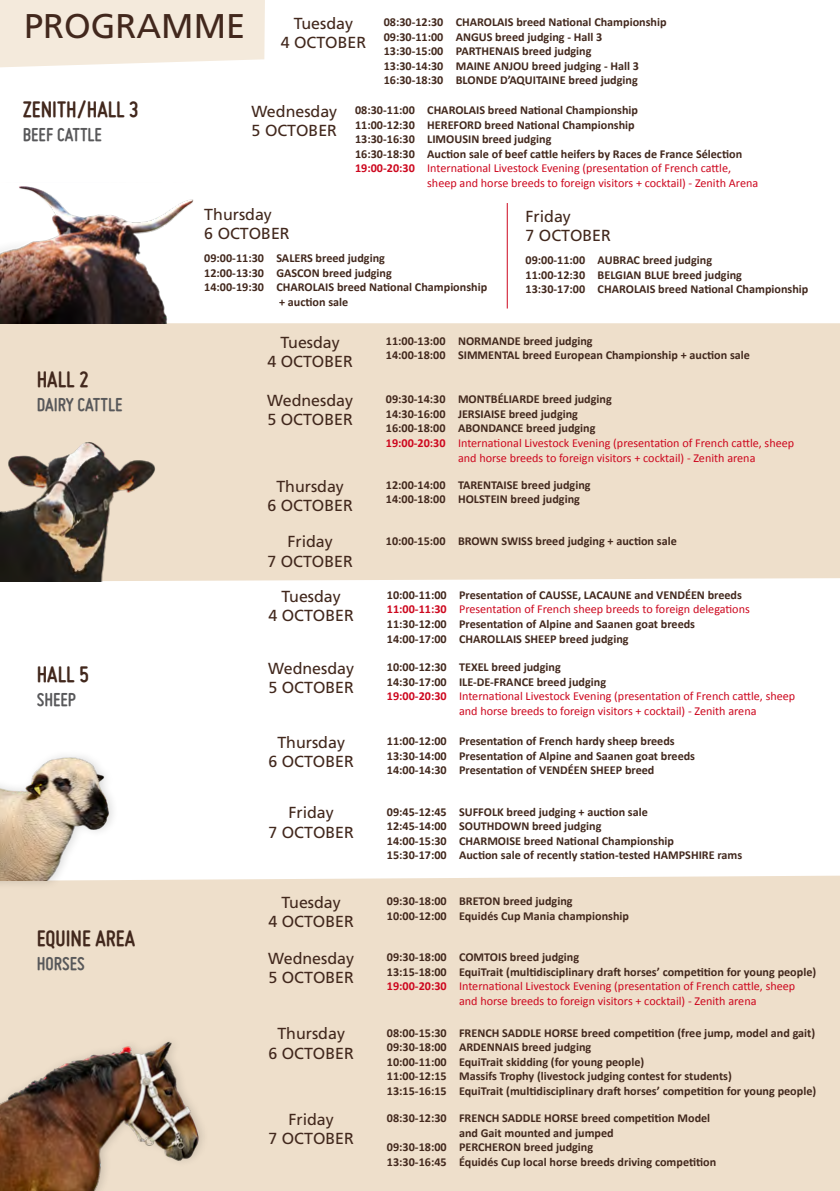
<style>
.page{position:relative;width:840px;height:1191px;background:#fff}
.page>*{position:absolute;margin:0;border:0;box-sizing:border-box;transform-origin:0 0}
.t1{font:34.2px "Frutiger";color:#42281d}
.t2{font:700 24px "Miso";color:#42281d}
.t3{font:700 20px "Miso";color:#58585a}
.t4{font:16px/19.2px "Frutiger";color:#42281d;text-align:center}
.t5{font:700 12.2px/14.6px "Calibri";color:#42281d}
.t6{font:12.2px "Calibri";color:#cd071e}
.s1{font-weight:700}
.s2{color:#cd071e}
.s3{font-weight:400;color:#cd071e}
</style>
<div class="page">
<div style="left:0;top:875px;width:839px;height:316px;background:#eedfcb"></div>
<div style="left:0;top:0;width:265px;height:67px;background:#f4eadc"></div>
<div style="left:0;top:323px;width:839px;height:258px;background:#eedfcb"></div>
<div style="left:0;top:749px;width:120px;height:141px;background:#000;opacity:.15"></div>
<img style="left:0;top:752px;width:114px;height:128px">
<img style="left:0;top:440px;width:156px;height:141px">
<img style="left:0;top:186px;width:194px;height:137px">
<img style="left:0;top:1028px;width:212px;height:163px">
<hr style="left:506px;top:203px;width:1px;height:105px;background:#cd071e">
<h1 class="t1" style="left:24px;top:6px;width:222px">PROGRAMME</h1>
<h3 class="t4" style="left:280px;top:14px;width:87px">Tuesday<br>4 OCTOBER</h3>
<p class="t5" style="left:383px;top:15px;width:284px">08:30-12:30 CHAROLAIS breed National Championship 09:30-11:00 ANGUS breed judging - Hall 3<br>13:30-15:00 PARTHENAIS breed judging<br>13:30-14:30 MAINE ANJOU breed judging - Hall 3<br>16:30-18:30 BLONDE D’AQUITAINE breed judging</p>
<h3 class="t4" style="left:251px;top:102px;width:87px;text-align:left">Wednesday<br>5 OCTOBER</h3>
<p class="t5" style="left:355px;top:103px;width:284px">08:30-11:00 CHAROLAIS breed National Championship</p>
<h2 class="t2" style="left:23px;top:96px;width:118px">ZENITH/HALL 3</h2>
<h3 class="t3" style="left:23px;top:123px;width:81px">BEEF CATTLE</h3>
<p class="t5" style="left:355px;top:117px;width:281px">11:00-12:30 HEREFORD breed National Championship</p>
<p class="t5" style="left:355px;top:132px;width:198px">13:30-16:30 LIMOUSIN breed judging</p>
<p class="t5" style="left:355px;top:146px;width:388px">16:30-18:30 Auction sale of beef cattle heifers by Races de France Sélection</p>
<p class="t6" style="left:355px;top:160px;width:377px"><span class="s1">19:00-20:30</span> International Livestock Evening (presentation of French cattle,</p>
<p class="t6" style="left:427px;top:175px;width:332px">sheep and horse breeds to foreign visitors + cocktail) - Zenith Arena</p>
<h3 class="t4" style="left:204px;top:204px;width:87px;text-align:left">Thursday<br>6 OCTOBER</h3>
<p class="t5" style="left:204px;top:251px;width:182px">09:00-11:30 SALERS breed judging</p>
<p class="t5" style="left:204px;top:265px;width:189px">12:00-13:30 GASCON breed judging</p>
<p class="t5" style="left:204px;top:280px;width:284px">14:00-19:30 CHAROLAIS breed National Championship</p>
<p class="t5" style="left:279px;top:294px;width:71px">+ auction sale</p>
<h3 class="t4" style="left:525px;top:207px;width:87px;text-align:left">Friday<br>7 OCTOBER</h3>
<p class="t5" style="left:525px;top:253px;width:284px">09:00-11:00 AUBRAC breed judging<br>11:00-12:30 BELGIAN BLUE breed judging<br>13:30-17:00 CHAROLAIS breed National Championship</p>
<h2 class="t2" style="left:37px;top:365px;width:54px">HALL 2</h2>
<h3 class="t3" style="left:37px;top:393px;width:87px">DAIRY CATTLE</h3>
<h2 class="t2" style="left:37px;top:660px;width:54px">HALL 5</h2>
<h3 class="t3" style="left:37px;top:688px;width:41px">SHEEP</h3>
<h2 class="t2" style="left:37px;top:925px;width:100px">EQUINE AREA</h2>
<h3 class="t3" style="left:37px;top:952px;width:50px">HORSES</h3>
<h3 class="t4" style="left:267px;top:333px;width:87px">Tuesday<br>4 OCTOBER</h3>
<h3 class="t4" style="left:267px;top:391px;width:87px;text-align:left">Wednesday<br>5 OCTOBER</h3>
<p class="t5" style="left:386px;top:333px;width:365px">11:00-13:00 NORMANDE breed judging<br>14:00-18:00 SIMMENTAL breed European Championship + auction sale</p>
<p class="t5" style="left:386px;top:392px;width:227px">09:30-14:30 MONTBÉLIARDE breed judging</p>
<p class="t5" style="left:386px;top:406px;width:193px">14:30-16:00 JERSIAISE breed judging</p>
<p class="t5" style="left:386px;top:421px;width:211px">16:00-18:00 ABONDANCE breed judging</p>
<p class="t6" style="left:386px;top:435px;width:409px"><span class="s1">19:00-20:30</span> International Livestock Evening (presentation of French cattle, sheep</p>
<p class="t6" style="left:458px;top:450px;width:299px">and horse breeds to foreign visitors + cocktail) - Zenith arena</p>
<h3 class="t4" style="left:267px;top:477px;width:87px">Thursday<br>6 OCTOBER</h3>
<h3 class="t4" style="left:287px;top:532px;width:47px">Friday</h3>
<p class="t5" style="left:386px;top:533px;width:292px">10:00-15:00 BROWN SWISS breed judging + auction sale</p>
<h3 class="t4" style="left:267px;top:551px;width:87px">7 OCTOBER</h3>
<p class="t5" style="left:386px;top:477px;width:206px">12:00-14:00 TARENTAISE breed judging<br>14:00-18:00 HOLSTEIN breed judging</p>
<h3 class="t4" style="left:268px;top:587px;width:87px">Tuesday<br>4 OCTOBER</h3>
<p class="t5" style="left:387px;top:587px;width:364px">10:00-11:00 Presentation of CAUSSE, LACAUNE and VENDÉEN breeds <span class="s2">11:00-11:30</span> <span class="s3">Presentation of French sheep breeds to foreign delegations </span>11:30-12:00 Presentation of Alpine and Saanen goat breeds 14:00-17:00 CHAROLLAIS SHEEP breed judging</p>
<h3 class="t4" style="left:268px;top:659px;width:87px;text-align:left">Wednesday<br>5 OCTOBER</h3>
<p class="t5" style="left:387px;top:660px;width:175px">10:00-12:30 TEXEL breed judging</p>
<p class="t5" style="left:387px;top:674px;width:220px">14:30-17:00 ILE-DE-FRANCE breed judging</p>
<p class="t6" style="left:387px;top:688px;width:409px"><span class="s1">19:00-20:30</span> International Livestock Evening (presentation of French cattle, sheep</p>
<p class="t6" style="left:459px;top:703px;width:299px">and horse breeds to foreign visitors + cocktail) - Zenith arena</p>
<h3 class="t4" style="left:268px;top:733px;width:87px">Thursday<br>6 OCTOBER</h3>
<p class="t5" style="left:387px;top:733px;width:309px">11:00-12:00 Presentation of French hardy sheep breeds<br>13:30-14:00 Presentation of Alpine and Saanen goat breeds<br>14:00-14:30 Presentation of VENDÉEN SHEEP breed</p>
<h3 class="t4" style="left:268px;top:803px;width:87px">Friday<br>7 OCTOBER</h3>
<p class="t5" style="left:387px;top:804px;width:356px">09:45-12:45 SUFFOLK breed judging + auction sale<br>12:45-14:00 SOUTHDOWN breed judging<br>14:00-15:30 CHARMOISE breed National Championship<br>15:30-17:00 Auction sale of recently station-tested HAMPSHIRE rams</p>
<h3 class="t4" style="left:268px;top:893px;width:87px">Tuesday<br>4 OCTOBER</h3>
<p class="t5" style="left:387px;top:893px;width:243px">09:30-18:00 BRETON breed judging<br>10:00-12:00 Equidés Cup Mania championship</p>
<h3 class="t4" style="left:268px;top:949px;width:87px;text-align:left">Wednesday<br>5 OCTOBER</h3>
<p class="t5" style="left:387px;top:950px;width:194px">09:30-18:00 COMTOIS breed judging</p>
<p class="t5" style="left:387px;top:964px;width:430px">13:15-18:00 EquiTrait (multidisciplinary draft horses’ competition for young people)</p>
<p class="t6" style="left:387px;top:978px;width:409px"><span class="s1">19:00-20:30</span> International Livestock Evening (presentation of French cattle, sheep</p>
<p class="t6" style="left:459px;top:993px;width:299px">and horse breeds to foreign visitors + cocktail) - Zenith arena</p>
<h3 class="t4" style="left:268px;top:1024px;width:87px">Thursday<br>6 OCTOBER</h3>
<p class="t5" style="left:387px;top:1025px;width:430px">08:00-15:30 FRENCH SADDLE HORSE breed competition (free jump, model and gait)<br>09:30-18:00 ARDENNAIS breed judging<br>10:00-11:00 EquiTrait skidding (for young people)<br>11:00-12:15 Massifs Trophy (livestock judging contest for students)<br>13:15-16:15 EquiTrait (multidisciplinary draft horses’ competition for young people)</p>
<h3 class="t4" style="left:268px;top:1110px;width:87px">Friday<br>7 OCTOBER</h3>
<p class="t5" style="left:387px;top:1110px;width:324px">08:30-12:30 FRENCH SADDLE HORSE breed competition Model</p>
<p class="t5" style="left:459px;top:1125px;width:156px">and Gait mounted and jumped</p>
<p class="t5" style="left:387px;top:1140px;width:208px">09:30-18:00 PERCHERON breed judging</p>
<p class="t5" style="left:387px;top:1154px;width:330px">13:30-16:45 Équidés Cup local horse breeds driving competition</p>
</div>
